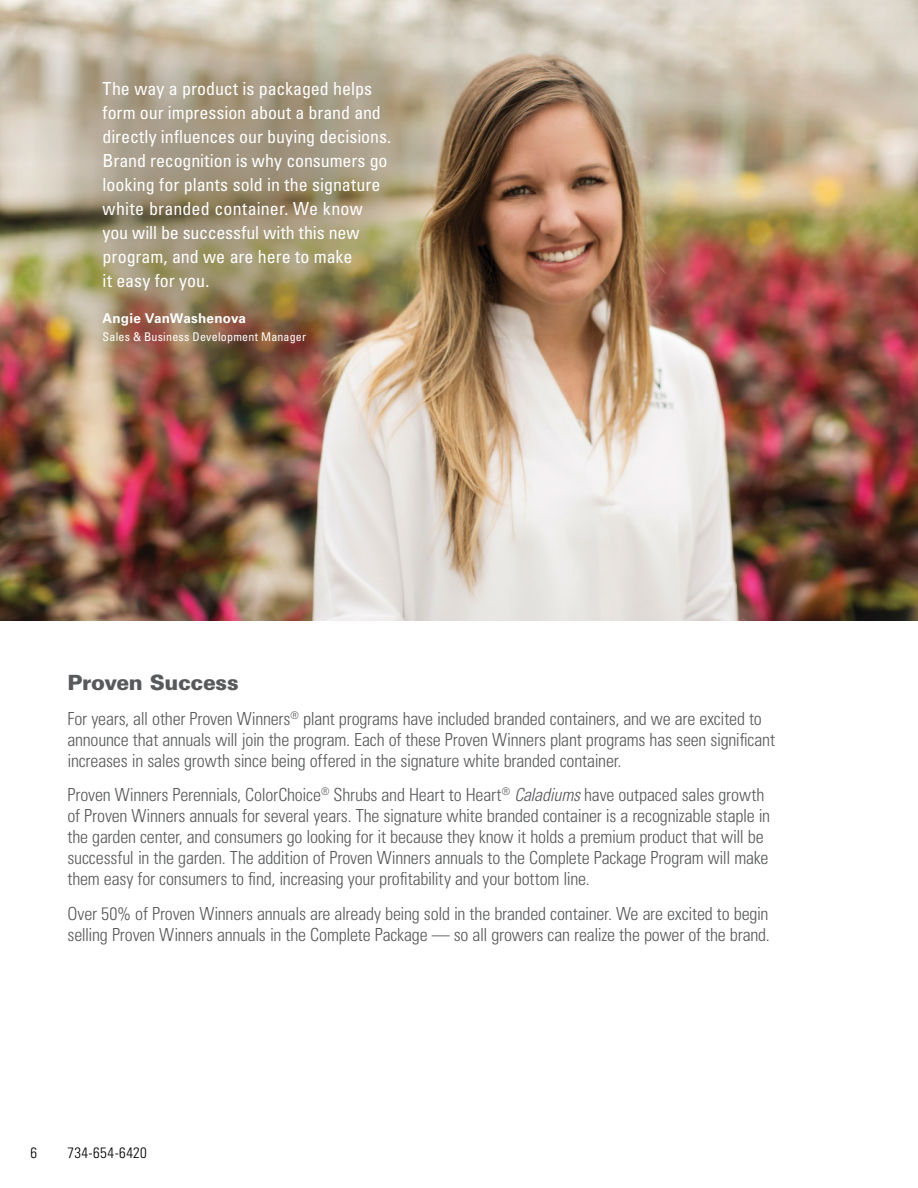
<style>
.page{position:relative;width:918px;height:1188px;background:#fff}
.page>*{position:absolute;margin:0;border:0;box-sizing:border-box;transform-origin:0 0}
.t1{font:900 21px "Univers LT Std";letter-spacing:-.02em;color:#58595b}
.t2{font:300 condensed 18px/21px "Univers LT Std";letter-spacing:-.01em;color:#58595b}
.t3{font:condensed 18px/24px "Univers LT Std";letter-spacing:-.005em;color:#fff}
.t4{font:300 condensed 15px "Univers LT Std";letter-spacing:.02em;color:#000}
.t5{font:700 13.5px "Univers LT Std";letter-spacing:.015em;color:#fff}
.t6{font:condensed 12px "Univers LT Std";letter-spacing:.015em;color:#fff}
.s1{font-style:italic}
</style>
<div class="page">
<img style="left:0;top:0;width:918px;height:621px">
<div style="left:0;top:0;width:491px;height:449px;background:#6d5e46;opacity:.59"></div>
<p class="t3" style="left:103px;top:76px;width:290px">The way a product is packaged helps form our impression about a brand and directly influences our buying decisions.<br>Brand recognition is why consumers go looking for plants sold in the signature white branded container. We know you will be successful with this new program, and we are here to make<br>it easy for you.</p>
<p class="t5" style="left:103px;top:310px;width:145px">Angie VanWashenova</p>
<p class="t6" style="left:103px;top:329px;width:205px">Sales &amp; Business Development Manager</p>
<p class="t1" style="left:68px;top:669px;width:173px">Proven Success</p>
<p class="t2" style="left:67px;top:708px;width:709px">For years, all other Proven Winners<sup>®</sup> plant programs have included branded containers, and we are excited to announce that annuals will join the program. Each of these Proven Winners plant programs has seen significant increases in sales growth since being offered in the signature white branded container.</p>
<p class="t2" style="left:67px;top:784px;width:704px">Proven Winners Perennials, ColorChoice<sup>®</sup> Shrubs and Heart to Heart<sup>®</sup> <span class="s1">Caladiums</span> have outpaced sales growth of Proven Winners annuals for several years. The signature white branded container is a recognizable staple in the garden center, and consumers go looking for it because they know it holds a premium product that will be successful in the garden. The addition of Proven Winners annuals to the Complete Package Program will make them easy for consumers to find, increasing your profitability and your bottom line.</p>
<p class="t2" style="left:67px;top:903px;width:704px">Over 50% of Proven Winners annuals are already being sold in the branded container. We are excited to begin selling Proven Winners annuals in the Complete Package — so all growers can realize the power of the brand.</p>
<p class="t4" style="left:30px;top:1144px;width:8px">6</p>
<p class="t4" style="left:68px;top:1144px;width:81px">734-654-6420</p>
</div>
